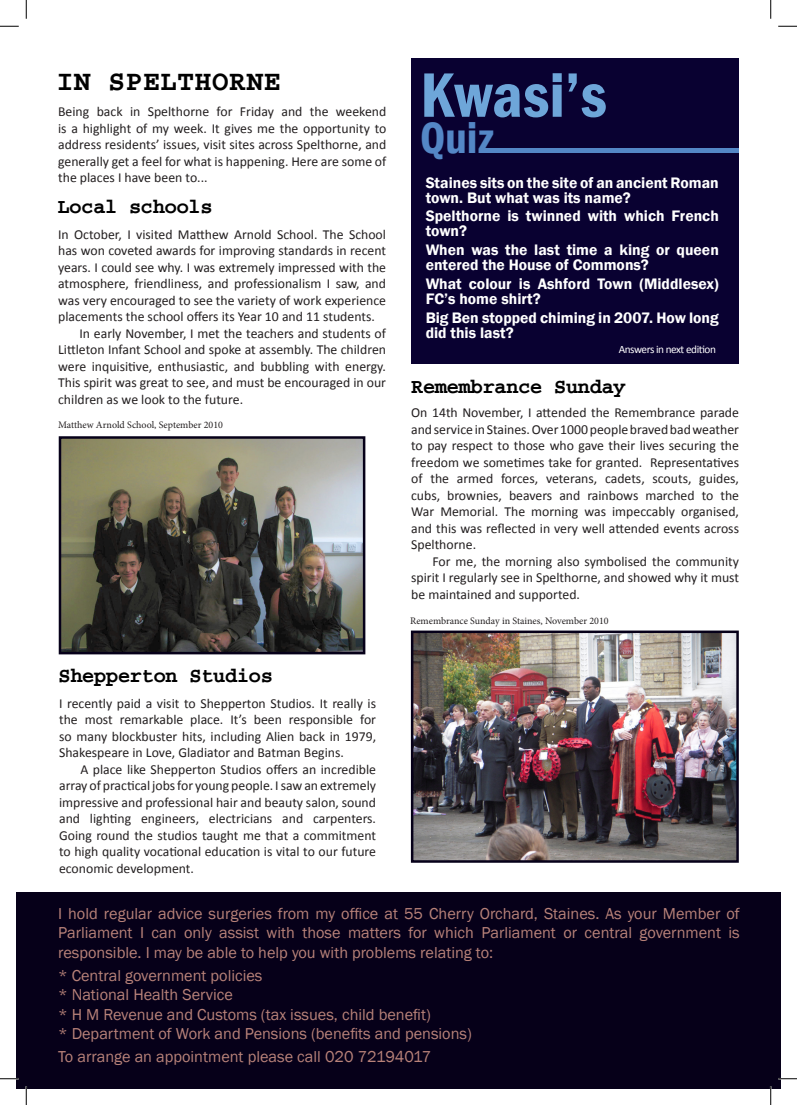
<style>
.page{position:relative;width:797px;height:1105px;background:#fff}
.page>*{position:absolute;margin:0;border:0;box-sizing:border-box;transform-origin:0 0}
.t1{font:600 condensed 65px "Franklin Gothic";color:#6ea6d9}
.t2{font:600 condensed 45px "Franklin Gothic";color:#5487c6}
.t3{font:700 28.75px "Courier";color:#000}
.t4{font:700 21.25px "Courier";letter-spacing:-.04em;color:#000}
.t5{font:16.25px/19.5px "Franklin Gothic";color:#b88279;text-align:justify}
.t6{font:600 15.62px/15px "Franklin Gothic";color:#fff}
.t7{font:13.75px/16.5px "Calibri";color:#231f20;text-align:justify}
.t8{font:11.25px "Calibri";letter-spacing:-.04em;color:#fff}
.t9{font:10px "Minion Pro";color:#231f20}
</style>
<div class="page">
<div style="left:411px;top:58px;width:327px;height:306px;background:#090131"></div>
<div style="left:16px;top:893px;width:764px;height:196px;background:#060019"></div>
<hr style="left:481px;top:149px;width:257px;height:4px;background:#5487c6">
<img style="left:62px;top:439px;width:300px;height:212px">
<div style="left:59px;top:436px;width:306px;height:218px;border:2px solid #060019"></div>
<img style="left:414px;top:633px;width:321px;height:227px">
<div style="left:411px;top:630px;width:327px;height:233px;border:2px solid #060019"></div>
<svg style="left:0;top:25px;width:19px;height:2px"></svg>
<svg style="left:778px;top:25px;width:19px;height:2px"></svg>
<svg style="left:0;top:1078px;width:19px;height:1px"></svg>
<svg style="left:778px;top:1078px;width:19px;height:1px"></svg>
<svg style="left:25px;top:0;width:2px;height:19px"></svg>
<svg style="left:25px;top:1086px;width:2px;height:19px"></svg>
<svg style="left:770px;top:0;width:1px;height:19px"></svg>
<svg style="left:770px;top:1086px;width:1px;height:19px"></svg>
<p class="t3" style="left:56px;top:65px;width:226px">IN SPELTHORNE</p>
<p class="t7" style="left:58px;top:103px;width:330px">Being back in Spelthorne for Friday and the weekend is a highlight of my week. It gives me the opportunity to address residents’ issues, visit sites across Spelthorne, and generally get a feel for what is happening. Here are some of the places I have been to...</p>
<p class="t4" style="left:57px;top:195px;width:157px">Local schools</p>
<p class="t7" style="left:58px;top:225px;width:329px">In October, I visited Matthew Arnold School. The School has won coveted awards for improving standards in recent years. I could see why. I was extremely impressed with the atmosphere, friendliness, and professionalism I saw, and was very encouraged to see the variety of work experience placements the school offers its Year 10 and 11 students.</p>
<p class="t7" style="left:58px;top:324px;width:329px;text-indent:21px">In early November, I met the teachers and students of Littleton Infant School and spoke at assembly. The children were inquisitive, enthusiastic, and bubbling with energy.<br>This spirit was great to see, and must be encouraged in our children as we look to the future.</p>
<p class="t9" style="left:58px;top:418px;width:166px">Matthew Arnold School, September 2010</p>
<p class="t4" style="left:58px;top:664px;width:217px">Shepperton Studios</p>
<p class="t7" style="left:59px;top:694px;width:318px">I recently paid a visit to Shepperton Studios. It really is the most remarkable place. It’s been responsible for so many blockbuster hits, including Alien back in 1979, Shakespeare in Love, Gladiator and Batman Begins.</p>
<p class="t7" style="left:59px;top:760px;width:318px;text-indent:21px">A place like Shepperton Studios offers an incredible array of practical jobs for young people. I saw an extremely impressive and professional hair and beauty salon, sound and lighting engineers, electricians and carpenters.<br>Going round the studios taught me that a commitment to high quality vocational education is vital to our future economic development.</p>
<p class="t1" style="left:420px;top:52px;width:188px">Kwasi’s</p>
<p class="t2" style="left:420px;top:108px;width:75px">Quiz</p>
<p class="t6" style="left:425px;top:175px;width:295px">Staines sits on the site of an ancient Roman town. But what was its name?</p>
<p class="t6" style="left:425px;top:209px;width:295px">Spelthorne is twinned with which French town?</p>
<p class="t6" style="left:425px;top:243px;width:295px">When was the last time a king or queen entered the House of Commons?</p>
<p class="t6" style="left:425px;top:276px;width:295px">What colour is Ashford Town (Middlesex)<br>FC’s home shirt?</p>
<p class="t6" style="left:425px;top:310px;width:295px">Big Ben stopped chiming in 2007. How long did this last?</p>
<p class="t8" style="left:618px;top:343px;width:99px">Answers in next edition</p>
<p class="t4" style="left:411px;top:374px;width:217px">Remembrance Sunday</p>
<p class="t7" style="left:411px;top:404px;width:329px">On 14th November, I attended the Remembrance parade and service in Staines. Over 1000 people braved bad weather to pay respect to those who gave their lives securing the freedom we sometimes take for granted. Representatives of the armed forces, veterans, cadets, scouts, guides, cubs, brownies, beavers and rainbows marched to the War Memorial. The morning was impeccably organised, and this was reflected in very well attended events across Spelthorne.</p>
<p class="t7" style="left:411px;top:552px;width:329px;text-indent:21px">For me, the morning also symbolised the community spirit I regularly see in Spelthorne, and showed why it must be maintained and supported.</p>
<p class="t9" style="left:410px;top:614px;width:200px">Remembrance Sunday in Staines, November 2010</p>
<p class="t5" style="left:58px;top:904px;width:683px">I hold regular advice surgeries from my office at 55 Cherry Orchard, Staines. As your Member of Parliament I can only assist with those matters for which Parliament or central government is responsible. I may be able to help you with problems relating to:</p>
<p class="t5" style="left:58px;top:966px;width:206px">* Central government policies</p>
<p class="t5" style="left:58px;top:986px;width:176px">* National Health Service</p>
<p class="t5" style="left:58px;top:1005px;width:374px">* H M Revenue and Customs (tax issues, child benefit)</p>
<p class="t5" style="left:58px;top:1025px;width:415px">* Department of Work and Pensions (benefits and pensions)</p>
<p class="t5" style="left:58px;top:1047px;width:374px">To arrange an appointment please call 020 72194017</p>
</div>
